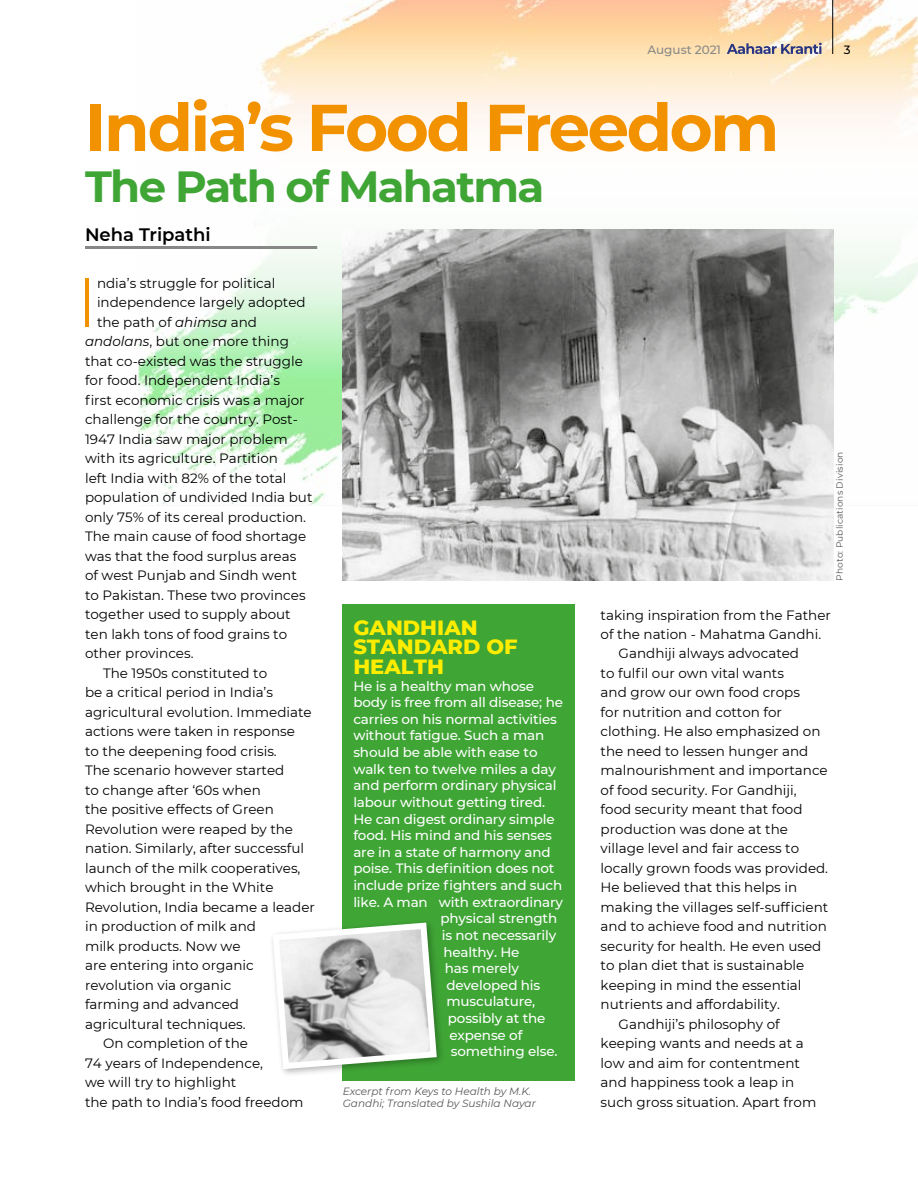
<style>
.page{position:relative;width:918px;height:1188px;background:#fff}
.page>*{position:absolute;margin:0;border:0;box-sizing:border-box;transform-origin:0 0}
.t1{font:300 69.15px "Montserrat";color:#f39200}
.t2{font:700 66px "Montserrat";letter-spacing:-.04em;color:#f39200}
.t3{font:700 43.5px "Montserrat";letter-spacing:-.04em;color:#3fa535}
.t4{font:800 21px/19.6px "Montserrat";color:#ffed00}
.t5{font:600 18px "Montserrat";color:#000}
.t6{font:13.5px "Montserrat";color:#000}
.t7{font:500 13.5px "Montserrat";letter-spacing:-.01em;color:#fff}
.t8{font:500 12px "Montserrat";color:#878787}
.t9{font:500 12px "Montserrat";color:#000}
.t10{font:italic 10.5px/12px "Montserrat";color:#575756}
.t11{font:9px "Montserrat";letter-spacing:.015em;color:#575756}
.s1{font-style:italic}
</style>
<div class="page">
<img style="left:138px;top:0;width:780px;height:559px">
<hr style="left:832px;top:0;width:1px;height:54px;background:#000">
<svg style="left:727px;top:43px;width:95px;height:11px"></svg>
<hr style="left:85px;top:246px;width:232px;height:3px;background:#878787">
<div style="left:343px;top:604px;width:232px;height:476px;background:#3fa535"></div>
<img style="left:343px;top:230px;width:490px;height:350px">
<div style="left:269px;top:919px;width:177px;height:159px;background:#000;opacity:.3"></div>
<svg style="left:269px;top:919px;width:171px;height:153px"></svg>
<p class="t8" style="left:648px;top:41px;width:75px">August 2021</p>
<p class="t9" style="left:844px;top:41px;width:8px">3</p>
<h2 class="t2" style="left:85px;top:80px;width:696px">India’s Food Freedom</h2>
<h3 class="t3" style="left:85px;top:155px;width:461px">The Path of Mahatma</h3>
<h3 class="t5" style="left:85px;top:222px;width:127px">Neha Tripathi</h3>
<h1 class="t1" style="left:77px;top:255px;width:22px">I</h1>
<p class="t6" style="left:97px;top:274px;width:180px">ndia’s struggle for political</p>
<p class="t6" style="left:97px;top:293px;width:210px">independence largely adopted</p>
<p class="t6" style="left:97px;top:313px;width:161px">the path of <span class="s1">ahimsa</span> and</p>
<p class="t6" style="left:85px;top:332px;width:205px"><span class="s1">andolans</span>, but one more thing</p>
<p class="t6" style="left:85px;top:352px;width:219px">that co-existed was the struggle</p>
<p class="t6" style="left:85px;top:371px;width:196px">for food. Independent India’s</p>
<p class="t6" style="left:85px;top:391px;width:221px">first economic crisis was a major</p>
<p class="t6" style="left:85px;top:410px;width:214px">challenge for the country. Post-</p>
<p class="t6" style="left:85px;top:430px;width:204px">1947 India saw major problem</p>
<p class="t6" style="left:85px;top:449px;width:194px">with its agriculture. Partition</p>
<p class="t6" style="left:85px;top:469px;width:203px">left India with 82% of the total</p>
<p class="t6" style="left:85px;top:488px;width:229px">population of undivided India but</p>
<p class="t6" style="left:85px;top:508px;width:223px">only 75% of its cereal production.</p>
<p class="t6" style="left:85px;top:527px;width:223px">The main cause of food shortage</p>
<p class="t6" style="left:85px;top:547px;width:213px">was that the food surplus areas</p>
<p class="t6" style="left:85px;top:566px;width:213px">of west Punjab and Sindh went</p>
<p class="t6" style="left:85px;top:586px;width:222px">to Pakistan. These two provinces</p>
<p class="t6" style="left:85px;top:605px;width:207px">together used to supply about</p>
<p class="t6" style="left:85px;top:625px;width:204px">ten lakh tons of food grains to</p>
<p class="t6" style="left:85px;top:644px;width:110px">other provinces.</p>
<p class="t6" style="left:103px;top:664px;width:166px">The 1950s constituted to</p>
<p class="t6" style="left:85px;top:683px;width:190px">be a critical period in India’s</p>
<p class="t6" style="left:85px;top:703px;width:228px">agricultural evolution. Immediate</p>
<p class="t6" style="left:85px;top:722px;width:211px">actions were taken in response</p>
<p class="t6" style="left:85px;top:742px;width:193px">to the deepening food crisis.</p>
<p class="t6" style="left:85px;top:761px;width:201px">The scenario however started</p>
<p class="t6" style="left:85px;top:781px;width:177px">to change after ‘60s when</p>
<p class="t6" style="left:85px;top:800px;width:190px">the positive effects of Green</p>
<p class="t6" style="left:85px;top:820px;width:210px">Revolution were reaped by the</p>
<p class="t6" style="left:85px;top:839px;width:221px">nation. Similarly, after successful</p>
<p class="t6" style="left:85px;top:859px;width:217px">launch of the milk cooperatives,</p>
<p class="t6" style="left:85px;top:878px;width:190px">which brought in the White</p>
<p class="t6" style="left:85px;top:898px;width:231px">Revolution, India became a leader</p>
<p class="t6" style="left:85px;top:917px;width:173px">in production of milk and</p>
<p class="t6" style="left:85px;top:937px;width:157px">milk products. Now we</p>
<p class="t6" style="left:85px;top:956px;width:170px">are entering into organic</p>
<p class="t6" style="left:85px;top:976px;width:148px">revolution via organic</p>
<p class="t6" style="left:85px;top:995px;width:156px">farming and advanced</p>
<p class="t6" style="left:85px;top:1015px;width:162px">agricultural techniques.</p>
<p class="t6" style="left:103px;top:1034px;width:146px">On completion of the</p>
<p class="t6" style="left:85px;top:1054px;width:180px">74 years of Independence,</p>
<p class="t6" style="left:85px;top:1073px;width:153px">we will try to highlight</p>
<p class="t6" style="left:85px;top:1093px;width:220px">the path to India’s food freedom</p>
<h3 class="t4" style="left:353px;top:616px;width:166px">GANDHIAN<br>STANDARD OF<br>HEALTH</h3>
<p class="t7" style="left:353px;top:676px;width:182px">He is a healthy man whose</p>
<p class="t7" style="left:353px;top:693px;width:211px">body is free from all disease; he</p>
<p class="t7" style="left:353px;top:710px;width:205px">carries on his normal activities</p>
<p class="t7" style="left:353px;top:726px;width:193px">without fatigue. Such a man</p>
<p class="t7" style="left:353px;top:743px;width:186px">should be able with ease to</p>
<p class="t7" style="left:353px;top:759px;width:204px">walk ten to twelve miles a day</p>
<p class="t7" style="left:353px;top:776px;width:205px">and perform ordinary physical</p>
<p class="t7" style="left:353px;top:793px;width:193px">labour without getting tired.</p>
<p class="t7" style="left:353px;top:809px;width:203px">He can digest ordinary simple</p>
<p class="t7" style="left:353px;top:826px;width:200px">food. His mind and his senses</p>
<p class="t7" style="left:353px;top:843px;width:199px">are in a state of harmony and</p>
<p class="t7" style="left:353px;top:859px;width:203px">poise. This definition does not</p>
<p class="t7" style="left:353px;top:876px;width:211px">include prize fighters and such</p>
<p class="t7" style="left:353px;top:892px;width:211px">like. A man with extraordinary</p>
<p class="t7" style="left:440px;top:909px;width:118px">physical strength</p>
<p class="t7" style="left:442px;top:926px;width:116px">is not necessarily</p>
<p class="t7" style="left:443px;top:942px;width:78px">healthy. He</p>
<p class="t7" style="left:445px;top:959px;width:76px">has merely</p>
<p class="t7" style="left:446px;top:976px;width:96px">developed his</p>
<p class="t7" style="left:446px;top:992px;width:90px">musculature,</p>
<p class="t7" style="left:448px;top:1009px;width:99px">possibly at the</p>
<p class="t7" style="left:449px;top:1025px;width:75px">expense of</p>
<p class="t7" style="left:451px;top:1042px;width:108px">something else.</p>
<p class="t10" style="left:343px;top:1085px;width:195px">Excerpt from Keys to Health by M.K.<br>Gandhi; Translated by Sushila Nayar</p>
<p class="t11" style="left:833px;top:580px;width:130px;rotate:-90deg">Photo: Publications Division</p>
<p class="t6" style="left:601px;top:605px;width:232px">taking inspiration from the Father</p>
<p class="t6" style="left:601px;top:625px;width:222px">of the nation - Mahatma Gandhi.</p>
<p class="t6" style="left:619px;top:644px;width:182px">Gandhiji always advocated</p>
<p class="t6" style="left:601px;top:664px;width:185px">to fulfil our own vital wants</p>
<p class="t6" style="left:601px;top:683px;width:201px">and grow our own food crops</p>
<p class="t6" style="left:601px;top:703px;width:183px">for nutrition and cotton for</p>
<p class="t6" style="left:601px;top:722px;width:221px">clothing. He also emphasized on</p>
<p class="t6" style="left:601px;top:742px;width:209px">the need to lessen hunger and</p>
<p class="t6" style="left:601px;top:761px;width:229px">malnourishment and importance</p>
<p class="t6" style="left:601px;top:781px;width:198px">of food security. For Gandhiji,</p>
<p class="t6" style="left:601px;top:800px;width:203px">food security meant that food</p>
<p class="t6" style="left:601px;top:820px;width:189px">production was done at the</p>
<p class="t6" style="left:601px;top:839px;width:200px">village level and fair access to</p>
<p class="t6" style="left:601px;top:859px;width:229px">locally grown foods was provided.</p>
<p class="t6" style="left:601px;top:878px;width:198px">He believed that this helps in</p>
<p class="t6" style="left:601px;top:898px;width:229px">making the villages self-sufficient</p>
<p class="t6" style="left:601px;top:917px;width:228px">and to achieve food and nutrition</p>
<p class="t6" style="left:601px;top:937px;width:222px">security for health. He even used</p>
<p class="t6" style="left:601px;top:956px;width:205px">to plan diet that is sustainable</p>
<p class="t6" style="left:601px;top:976px;width:202px">keeping in mind the essential</p>
<p class="t6" style="left:601px;top:995px;width:181px">nutrients and affordability.</p>
<p class="t6" style="left:619px;top:1015px;width:163px">Gandhiji’s philosophy of</p>
<p class="t6" style="left:601px;top:1034px;width:205px">keeping wants and needs at a</p>
<p class="t6" style="left:601px;top:1054px;width:201px">low and aim for contentment</p>
<p class="t6" style="left:601px;top:1073px;width:195px">and happiness took a leap in</p>
<p class="t6" style="left:601px;top:1093px;width:217px">such gross situation. Apart from</p>
</div>
